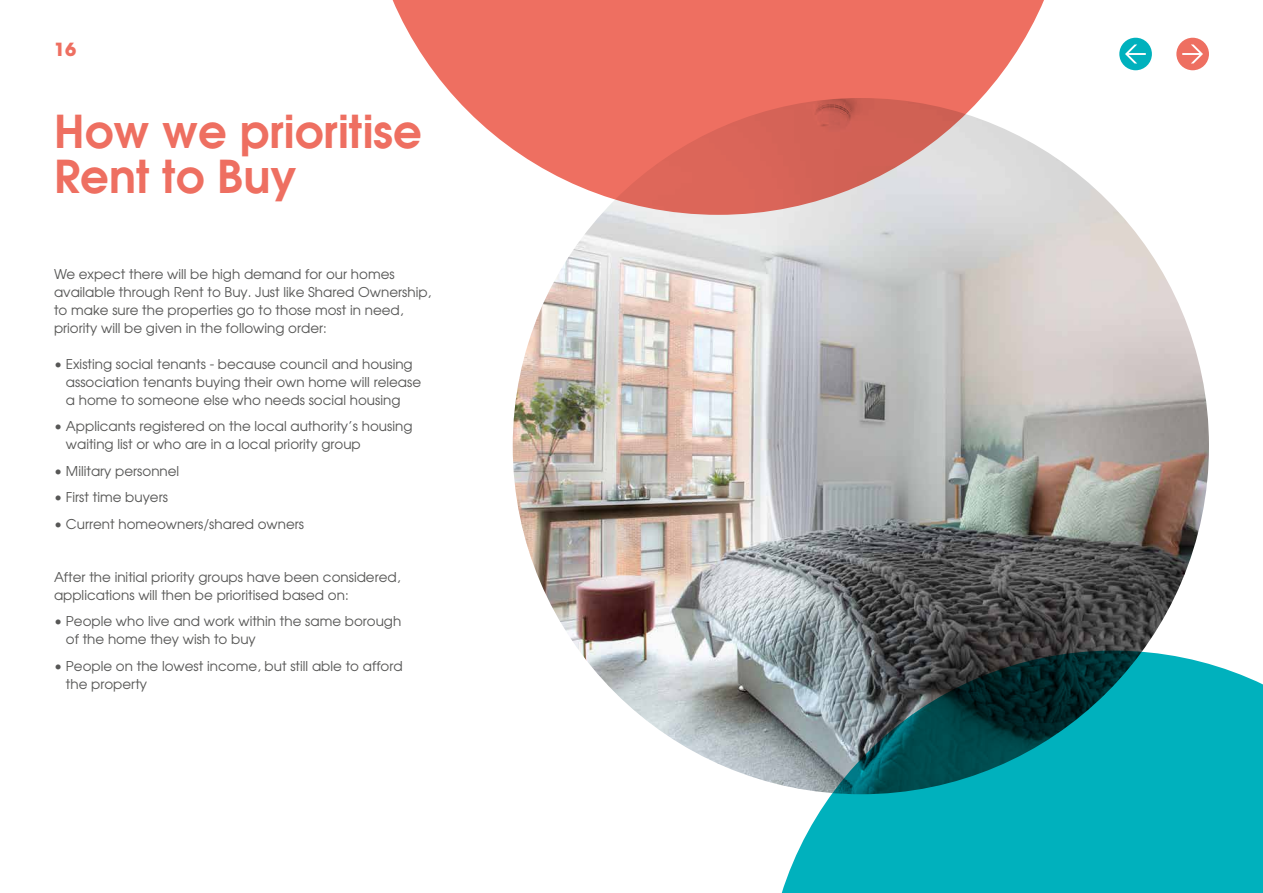
<style>
.page{position:relative;width:1263px;height:893px;background:#fff}
.page>*{position:absolute;margin:0;border:0;box-sizing:border-box;transform-origin:0 0}
.t1{font:600 45.15px/45.2px "Avant Garde";color:#ee6f61}
.t2{font:700 18px "Avant Garde LT";color:#ee6f61}
.t3{font:13.5px/18px "Avant Garde";color:#575756}
</style>
<div class="page">
<img style="left:513px;top:98px;width:696px;height:696px;border-radius:348px">
<svg style="left:765px;top:651px;width:498px;height:242px;background:#2197a0"></svg>
<div style="left:1176px;top:38px;width:33px;height:32px;background:#ee6f61;border-radius:50%"></div>
<svg style="left:1182px;top:44px;width:21px;height:20px"></svg>
<div style="left:1119px;top:38px;width:33px;height:32px;background:#00b1bd;border-radius:50%"></div>
<svg style="left:1125px;top:45px;width:21px;height:19px"></svg>
<svg style="left:392px;top:0;width:680px;height:215px;fill:#ee6f61"></svg>
<h2 class="t2" style="left:54px;top:38px;width:24px">16</h2>
<h1 class="t1" style="left:54px;top:108px;width:369px">How we prioritise<br>Rent to Buy</h1>
<p class="t3" style="left:54px;top:264px;width:379px">We expect there will be high demand for our homes available through Rent to Buy. Just like Shared Ownership, to make sure the properties go to those most in need, priority will be given in the following order:</p>
<p class="t3" style="left:66px;top:354px;width:357px;text-indent:-12px">• Existing social tenants - because council and housing association tenants buying their own home will release a home to someone else who needs social housing</p>
<p class="t3" style="left:66px;top:417px;width:348px;text-indent:-12px">• Applicants registered on the local authority’s housing waiting list or who are in a local priority group</p>
<p class="t3" style="left:54px;top:461px;width:127px">• Military personnel</p>
<p class="t3" style="left:54px;top:488px;width:115px">• First time buyers</p>
<p class="t3" style="left:54px;top:514px;width:252px">• Current homeowners/shared owners</p>
<p class="t3" style="left:54px;top:567px;width:348px">After the initial priority groups have been considered, applications will then be prioritised based on:</p>
<p class="t3" style="left:66px;top:612px;width:337px;text-indent:-12px">• People who live and work within the same borough of the home they wish to buy</p>
<p class="t3" style="left:66px;top:656px;width:338px;text-indent:-12px">• People on the lowest income, but still able to afford the property</p>
</div>
